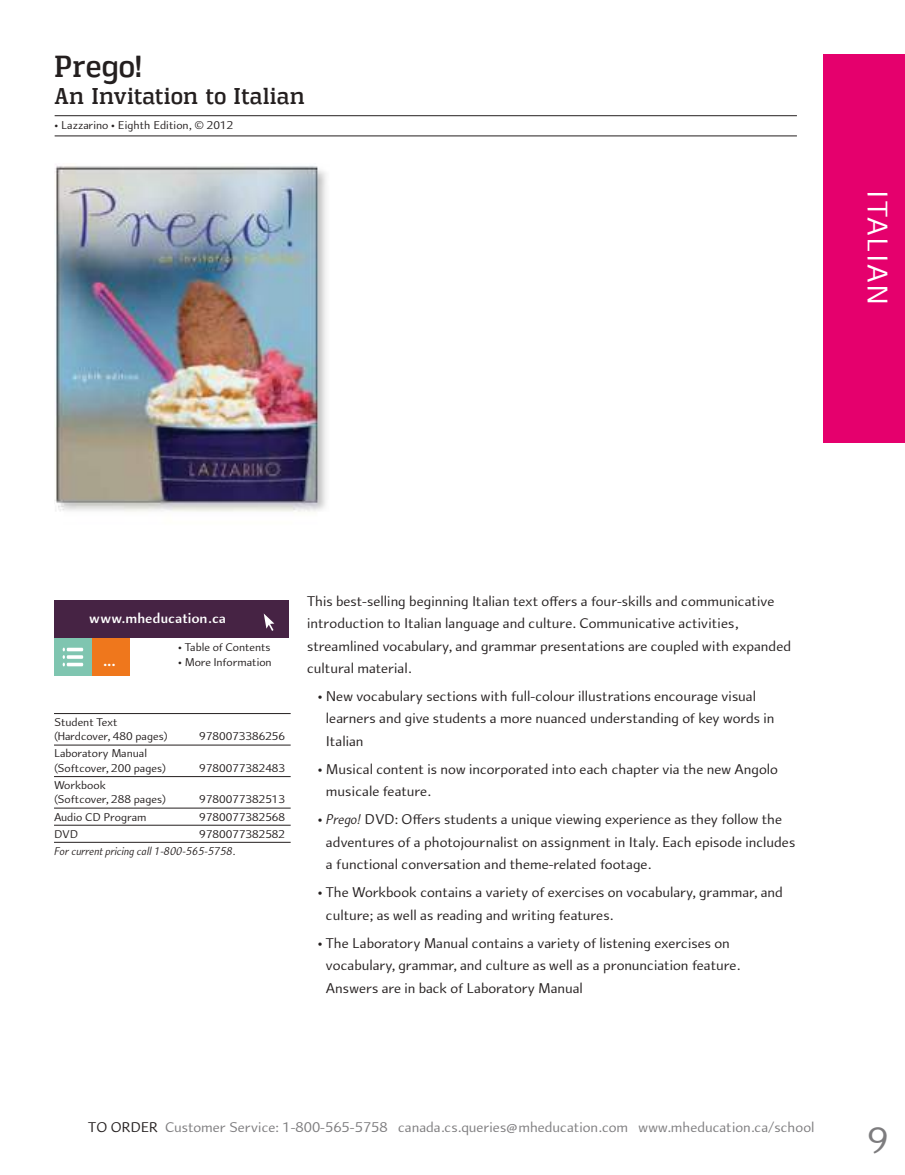
<style>
.page{position:relative;width:905px;height:1175px;background:#fff}
.page>*{position:absolute;margin:0;border:0;box-sizing:border-box;transform-origin:0 0}
.t1{font:39px "Arum Sans";color:#7d7c7e}
.t2{font:30px "Arum Sans";letter-spacing:.05em;color:#fff}
.t3{font:30px "Vectipede Rg";letter-spacing:.03em;color:#241f1f}
.t4{font:22.5px "Vectipede Rg";letter-spacing:.03em;color:#241f1f}
.t5{font:700 18px "Arum Sans";color:#fff}
.t6{font:15px/22.5px "Arum Sans";color:#241f1f}
.t7{font:15px "Arum Sans";color:#7d7c7e}
.t8{font:700 15px "Arum Sans";letter-spacing:.02em;color:#fff}
.t9{font:12px/14.4px "Arum Sans";color:#241f1f}
.t10{font:italic 12px "Arum Sans";letter-spacing:-.005em;color:#241f1f}
.s1{font-style:italic}
.s2{color:#241f1f}
</style>
<div class="page">
<div style="left:824px;top:54px;width:80px;height:389px;background:#e5006d"></div>
<hr style="left:54px;top:713px;width:237px;height:1px;background:#241f1f">
<hr style="left:54px;top:744px;width:237px;height:1px;background:#241f1f">
<hr style="left:54px;top:776px;width:237px;height:1px;background:#241f1f">
<hr style="left:54px;top:807px;width:237px;height:1px;background:#241f1f">
<hr style="left:54px;top:824px;width:237px;height:1px;background:#241f1f">
<hr style="left:54px;top:842px;width:237px;height:1px;background:#241f1f">
<hr style="left:55px;top:115px;width:742px;height:1px;background:#241f1f">
<hr style="left:55px;top:135px;width:742px;height:1px;background:#241f1f">
<img style="left:54px;top:166px;width:272px;height:346px">
<div style="left:54px;top:600px;width:235px;height:38px;background:#462344"></div>
<div style="left:54px;top:638px;width:38px;height:38px;background:#7fc5b0"></div>
<svg style="left:63px;top:647px;width:20px;height:19px"></svg>
<div style="left:92px;top:638px;width:38px;height:38px;background:#ef771c"></div>
<svg style="left:264px;top:614px;width:10px;height:17px"></svg>
<h2 class="t3" style="left:55px;top:48px;width:88px">Prego!</h2>
<h3 class="t4" style="left:55px;top:82px;width:251px">An Invitation to Italian</h3>
<p class="t9" style="left:55px;top:118px;width:180px">• Lazzarino • Eighth Edition, © 2012</p>
<h2 class="t2" style="left:894px;top:190px;width:117px;rotate:90deg">ITALIAN</h2>
<p class="t8" style="left:89px;top:609px;width:138px">www.mheducation.ca</p>
<p class="t9" style="left:178px;top:640px;width:94px">• Table of Contents</p>
<p class="t5" style="left:102px;top:649px;width:14px">...</p>
<p class="t9" style="left:178px;top:655px;width:95px">• More Information</p>
<p class="t9" style="left:54px;top:715px;width:115px">Student Text (Hardcover, 480 pages)</p>
<p class="t9" style="left:54px;top:746px;width:114px">Laboratory Manual (Softcover, 200 pages)</p>
<p class="t9" style="left:54px;top:778px;width:114px">Workbook<br>(Softcover, 288 pages)</p>
<p class="t9" style="left:199px;top:729px;width:87px">9780073386256</p>
<p class="t9" style="left:199px;top:761px;width:87px">9780077382483</p>
<p class="t9" style="left:199px;top:792px;width:87px">9780077382513</p>
<p class="t9" style="left:54px;top:809px;width:94px">Audio CD Program</p>
<p class="t9" style="left:199px;top:809px;width:87px">9780077382568</p>
<p class="t9" style="left:54px;top:826px;width:25px">DVD</p>
<p class="t9" style="left:199px;top:826px;width:87px">9780077382582</p>
<p class="t10" style="left:54px;top:844px;width:183px">For current pricing call 1-800-565-5758.</p>
<p class="t6" style="left:307px;top:589px;width:485px">This best-selling beginning Italian text offers a four-skills and communicative introduction to Italian language and culture. Communicative activities, streamlined vocabulary, and grammar presentations are coupled with expanded cultural material.</p>
<p class="t6" style="left:326px;top:685px;width:450px;text-indent:-8px">• New vocabulary sections with full-colour illustrations encourage visual learners and give students a more nuanced understanding of key words in<br>Italian</p>
<p class="t6" style="left:326px;top:758px;width:453px;text-indent:-8px">• Musical content is now incorporated into each chapter via the new Angolo musicale feature.</p>
<p class="t6" style="left:326px;top:808px;width:471px;text-indent:-8px">• <span class="s1">Prego!</span> DVD: Offers students a unique viewing experience as they follow the adventures of a photojournalist on assignment in Italy. Each episode includes a functional conversation and theme-related footage.</p>
<p class="t6" style="left:326px;top:881px;width:458px;text-indent:-8px">• The Workbook contains a variety of exercises on vocabulary, grammar, and culture; as well as reading and writing features.</p>
<p class="t6" style="left:326px;top:931px;width:416px;text-indent:-8px">• The Laboratory Manual contains a variety of listening exercises on vocabulary, grammar, and culture as well as a pronunciation feature.<br>Answers are in back of Laboratory Manual</p>
<p class="t7" style="left:88px;top:1118px;width:727px"><span class="s2">TO ORDER</span> Customer Service: 1-800-565-5758 canada.cs.queries@mheducation.com www.mheducation.ca/school</p>
<h1 class="t1" style="left:867px;top:1118px;width:23px">9</h1>
</div>
